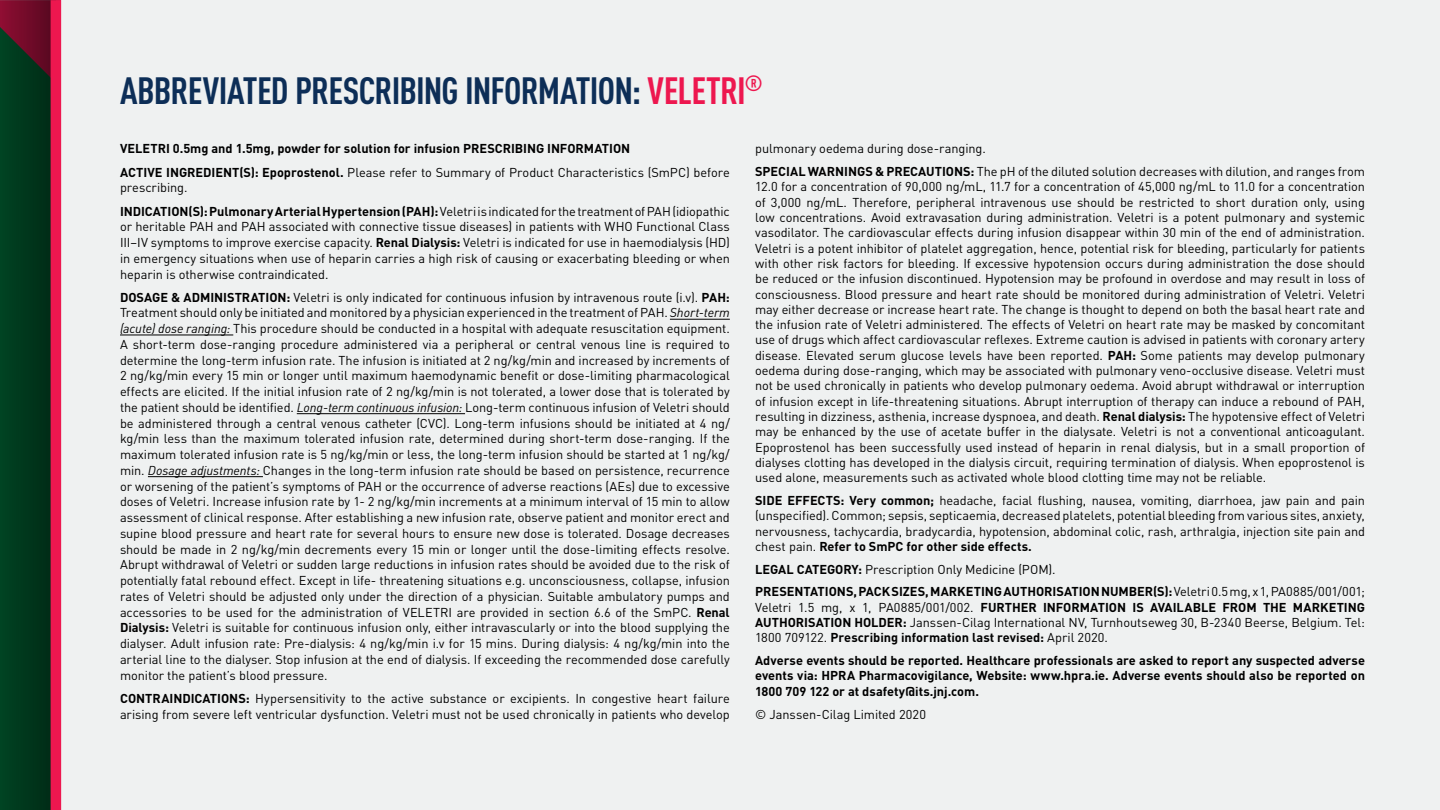
<style>
.page{position:relative;width:1440px;height:810px;background:#fff}
.page>*{position:absolute;margin:0;border:0;box-sizing:border-box;transform-origin:0 0}
.t1{font:700 condensed 37.5px "DINOT";letter-spacing:-.02em;color:#0d2e57}
.t2{font:12.75px/15.8px "DINOT";letter-spacing:-.005em;color:#000;text-align:justify}
.t3{font:700 12.75px/15.3px "DINOT";letter-spacing:-.005em;color:#000}
.s1{color:#ed174f}
.s2{font-weight:400}
.s3{font-weight:700}
.s4{font-style:italic}
</style>
<div class="page">
<div style="left:0;top:0;width:56px;height:810px;background:#00391d"></div>
<div style="left:61px;top:0;width:1379px;height:810px;background:#eff1f1"></div>
<div style="left:51px;top:0;width:10px;height:810px;background:#ed174f"></div>
<hr style="left:670px;top:319px;width:60px;height:1px;background:#000">
<hr style="left:120px;top:335px;width:113px;height:1px;background:#000">
<hr style="left:297px;top:413px;width:168px;height:1px;background:#000">
<hr style="left:148px;top:476px;width:115px;height:1px;background:#000">
<h1 class="t1" style="left:120px;top:68px;width:644px">ABBREVIATED PRESCRIBING INFORMATION: <span class="s1">VELETRI</span><sup>®</sup></h1>
<p class="t3" style="left:120px;top:137px;width:611px;line-height:23.2px">VELETRI 0.5mg and 1.5mg, powder for solution for infusion PRESCRIBING INFORMATION<br>ACTIVE INGREDIENT(S): Epoprostenol. <span class="s2">Please refer to Summary of Product Characteristics (SmPC) before</span></p>
<p class="t2" style="left:120px;top:176px;width:611px;line-height:23.2px">prescribing.<br><span class="s3">INDICATION(S): Pulmonary Arterial Hypertension (PAH):</span> Veletri is indicated for the treatment of PAH (idiopathic</p>
<p class="t2" style="left:120px;top:219px;width:611px">or heritable PAH and PAH associated with connective tissue diseases) in patients with WHO Functional Class III–IV symptoms to improve exercise capacity. <span class="s3">Renal Dialysis:</span> Veletri is indicated for use in haemodialysis (HD) in emergency situations when use of heparin carries a high risk of causing or exacerbating bleeding or when heparin is otherwise contraindicated.</p>
<p class="t2" style="left:120px;top:289px;width:611px"><span class="s3">DOSAGE &amp; ADMINISTRATION:</span> Veletri is only indicated for continuous infusion by intravenous route (i.v). <span class="s3">PAH:<br></span>Treatment should only be initiated and monitored by a physician experienced in the treatment of PAH. <span class="s4">Short-term (acute) dose ranging:</span> This procedure should be conducted in a hospital with adequate resuscitation equipment.<br>A short-term dose-ranging procedure administered via a peripheral or central venous line is required to determine the long-term infusion rate. The infusion is initiated at 2 ng/kg/min and increased by increments of 2 ng/kg/min every 15 min or longer until maximum haemodynamic benefit or dose-limiting pharmacological effects are elicited. If the initial infusion rate of 2 ng/kg/min is not tolerated, a lower dose that is tolerated by the patient should be identified. <span class="s4">Long-term continuous infusion:</span> Long-term continuous infusion of Veletri should be administered through a central venous catheter (CVC). Long-term infusions should be initiated at 4 ng/ kg/min less than the maximum tolerated infusion rate, determined during short-term dose-ranging. If the maximum tolerated infusion rate is 5 ng/kg/min or less, the long-term infusion should be started at 1 ng/kg/ min. <span class="s4">Dosage adjustments:</span> Changes in the long-term infusion rate should be based on persistence, recurrence or worsening of the patient’s symptoms of PAH or the occurrence of adverse reactions (AEs) due to excessive doses of Veletri. Increase infusion rate by 1- 2 ng/kg/min increments at a minimum interval of 15 min to allow assessment of clinical response. After establishing a new infusion rate, observe patient and monitor erect and supine blood pressure and heart rate for several hours to ensure new dose is tolerated. Dosage decreases should be made in 2 ng/kg/min decrements every 15 min or longer until the dose-limiting effects resolve.<br>Abrupt withdrawal of Veletri or sudden large reductions in infusion rates should be avoided due to the risk of potentially fatal rebound effect. Except in life- threatening situations e.g. unconsciousness, collapse, infusion rates of Veletri should be adjusted only under the direction of a physician. Suitable ambulatory pumps and accessories to be used for the administration of VELETRI are provided in section 6.6 of the SmPC. <span class="s3">Renal Dialysis:</span> Veletri is suitable for continuous infusion only, either intravascularly or into the blood supplying the dialyser. Adult infusion rate: Pre-dialysis: 4 ng/kg/min i.v for 15 mins. During dialysis: 4 ng/kg/min into the arterial line to the dialyser. Stop infusion at the end of dialysis. If exceeding the recommended dose carefully monitor the patient’s blood pressure.</p>
<p class="t2" style="left:120px;top:690px;width:611px"><span class="s3">CONTRAINDICATIONS:</span> Hypersensitivity to the active substance or excipients. In congestive heart failure arising from severe left ventricular dysfunction. Veletri must not be used chronically in patients who develop</p>
<p class="t2" style="left:755px;top:137px;width:611px;line-height:22.8px">pulmonary oedema during dose-ranging.<br><span class="s3">SPECIAL WARNINGS &amp; PRECAUTIONS:</span> The pH of the diluted solution decreases with dilution, and ranges from</p>
<p class="t2" style="left:755px;top:179px;width:611px;line-height:15.3px">12.0 for a concentration of 90,000 ng/mL, 11.7 for a concentration of 45,000 ng/mL to 11.0 for a concentration of 3,000 ng/mL. Therefore, peripheral intravenous use should be restricted to short duration only, using low concentrations. Avoid extravasation during administration. Veletri is a potent pulmonary and systemic vasodilator. The cardiovascular effects during infusion disappear within 30 min of the end of administration.<br>Veletri is a potent inhibitor of platelet aggregation, hence, potential risk for bleeding, particularly for patients with other risk factors for bleeding. If excessive hypotension occurs during administration the dose should be reduced or the infusion discontinued. Hypotension may be profound in overdose and may result in loss of consciousness. Blood pressure and heart rate should be monitored during administration of Veletri. Veletri may either decrease or increase heart rate. The change is thought to depend on both the basal heart rate and the infusion rate of Veletri administered. The effects of Veletri on heart rate may be masked by concomitant use of drugs which affect cardiovascular reflexes. Extreme caution is advised in patients with coronary artery disease. Elevated serum glucose levels have been reported. <span class="s3">PAH:</span> Some patients may develop pulmonary oedema during dose-ranging, which may be associated with pulmonary veno-occlusive disease. Veletri must not be used chronically in patients who develop pulmonary oedema. Avoid abrupt withdrawal or interruption of infusion except in life-threatening situations. Abrupt interruption of therapy can induce a rebound of PAH, resulting in dizziness, asthenia, increase dyspnoea, and death. <span class="s3">Renal dialysis:</span> The hypotensive effect of Veletri may be enhanced by the use of acetate buffer in the dialysate. Veletri is not a conventional anticoagulant.<br>Epoprostenol has been successfully used instead of heparin in renal dialysis, but in a small proportion of dialyses clotting has developed in the dialysis circuit, requiring termination of dialysis. When epoprostenol is used alone, measurements such as activated whole blood clotting time may not be reliable.</p>
<p class="t2" style="left:755px;top:492px;width:611px;line-height:15.3px"><span class="s3">SIDE EFFECTS: Very common;</span> headache, facial flushing, nausea, vomiting, diarrhoea, jaw pain and pain (unspecified). Common; sepsis, septicaemia, decreased platelets, potential bleeding from various sites, anxiety, nervousness, tachycardia, bradycardia, hypotension, abdominal colic, rash, arthralgia, injection site pain and chest pain. <span class="s3">Refer to SmPC for other side effects.</span></p>
<p class="t3" style="left:755px;top:557px;width:611px;line-height:22.8px">LEGAL CATEGORY: <span class="s2">Prescription Only Medicine (POM).<br></span>PRESENTATIONS, PACK SIZES, MARKETING AUTHORISATION NUMBER(S): <span class="s2">Veletri 0.5 mg, x 1, PA0885/001/001;</span></p>
<p class="t2" style="left:755px;top:599px;width:611px;line-height:15.3px">Veletri 1.5 mg, x 1, PA0885/001/002. <span class="s3">FURTHER INFORMATION IS AVAILABLE FROM THE MARKETING AUTHORISATION HOLDER:</span> Janssen-Cilag International NV, Turnhoutseweg 30, B-2340 Beerse, Belgium. Tel:<br>1800 709122. <span class="s3">Prescribing information last revised:</span> April 2020.</p>
<p class="t3" style="left:755px;top:653px;width:611px;text-align:justify">Adverse events should be reported. Healthcare professionals are asked to report any suspected adverse events via: HPRA Pharmacovigilance, Website: www.hpra.ie. Adverse events should also be reported on 1800 709 122 or at dsafety@its.jnj.com.</p>
<p class="t2" style="left:755px;top:706px;width:172px">© Janssen-Cilag Limited 2020</p>
</div>
